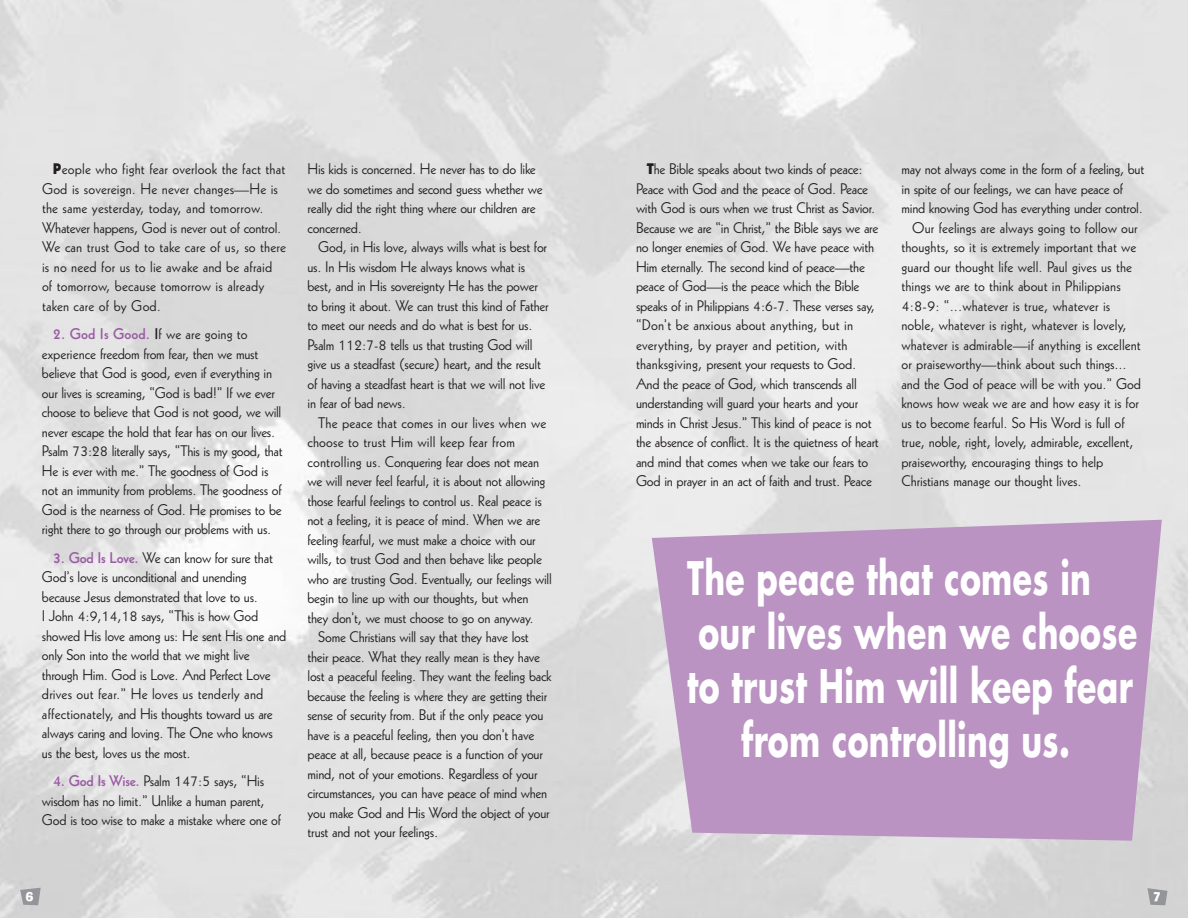
<style>
.page{position:relative;width:1188px;height:918px;background:#fff}
.page>*{position:absolute;margin:0;border:0;box-sizing:border-box;transform-origin:0 0}
.t1{font:700 45px "Futura";letter-spacing:.015em;color:#fff;scale:.7 1}
.t2{font:15px/19.5px "Geometric 231 BT Roman C";letter-spacing:-.015em;color:#231f20}
.t3{font:15px/19.5px "Geometric 231 BT Roman C";letter-spacing:.01em;color:#231f20}
.t4{font:15px "Geometric 231 BT Roman C";letter-spacing:.005em;color:#231f20}
.t5{font:12px "Ad Lib BT";color:#fff}
.s1{font-family:"Geometric 231 BT Heavy C"}
.s2{font-family:"Geometric 231 BT Bold C";color:#9b5ba5}
.s3{font-family:"Geometric 231 BT Bold C"}
</style>
<div class="page">
<svg style="left:1147px;top:888px;width:20px;height:17px"></svg>
<svg style="left:20px;top:888px;width:21px;height:17px"></svg>
<svg style="left:652px;top:520px;width:510px;height:321px;background:#be9bc6"></svg>
<p class="t3" style="left:42px;top:161px;width:246px;text-indent:11px"><span class="s1">P</span>eople who fight fear overlook the fact that God is sovereign. He never changes—He is the same yesterday, today, and tomorrow.<br>Whatever happens, God is never out of control.<br>We can trust God to take care of us, so there is no need for us to lie awake and be afraid of tomorrow, because tomorrow is already taken care of by God.</p>
<p class="t2" style="left:42px;top:326px;width:242px;text-indent:11px"><span class="s2">2. God Is Good.</span> <span class="s3">I</span>f we are going to experience freedom from fear, then we must believe that God is good, even if everything in our lives is screaming, “God is bad!” If we ever choose to believe that God is not good, we will never escape the hold that fear has on our lives.<br>Psalm 73:28 literally says, “This is my good, that He is ever with me.” The goodness of God is not an immunity from problems. The goodness of God is the nearness of God. He promises to be right there to go through our problems with us.</p>
<p class="t2" style="left:42px;top:550px;width:246px;text-indent:11px"><span class="s2">3. God Is Love.</span> We can know for sure that God’s love is unconditional and unending because Jesus demonstrated that love to us.<br>I John 4:9,14,18 says, “This is how God showed His love among us: He sent His one and only Son into the world that we might live through Him. God is Love. And Perfect Love drives out fear.” He loves us tenderly and affectionately, and His thoughts toward us are always caring and loving. The One who knows us the best, loves us the most.</p>
<p class="t2" style="left:42px;top:773px;width:241px;text-indent:11px"><span class="s2">4. God Is Wise.</span> Psalm 147:5 says, “His wisdom has no limit.” Unlike a human parent,<br>God is too wise to make a mistake where one of</p>
<p class="t5" style="left:26px;top:892px;width:10px">6</p>
<p class="t2" style="left:308px;top:161px;width:237px">His kids is concerned. He never has to do like we do sometimes and second guess whether we really did the right thing where our children are concerned.</p>
<p class="t2" style="left:308px;top:239px;width:243px;text-indent:11px">God, in His love, always wills what is best for us. In His wisdom He always knows what is best, and in His sovereignty He has the power to bring it about. We can trust this kind of Father to meet our needs and do what is best for us.<br>Psalm 112:7-8 tells us that trusting God will give us a steadfast (secure) heart, and the result of having a steadfast heart is that we will not live in fear of bad news.</p>
<p class="t3" style="left:318px;top:415px;width:229px">The peace that comes in our lives when we</p>
<p class="t3" style="left:308px;top:434px;width:209px">choose to trust Him will keep fear from</p>
<p class="t2" style="left:308px;top:454px;width:233px">controlling us. Conquering fear does not mean</p>
<p class="t2" style="left:308px;top:473px;width:240px">we will never feel fearful, it is about not allowing</p>
<p class="t2" style="left:308px;top:493px;width:236px">those fearful feelings to control us. Real peace is</p>
<p class="t2" style="left:308px;top:512px;width:234px">not a feeling, it is peace of mind. When we are</p>
<p class="t2" style="left:308px;top:532px;width:230px">feeling fearful, we must make a choice with our</p>
<p class="t2" style="left:308px;top:551px;width:236px">wills, to trust God and then behave like people</p>
<p class="t2" style="left:308px;top:571px;width:246px">who are trusting God. Eventually, our feelings will</p>
<p class="t2" style="left:308px;top:590px;width:222px">begin to line up with our thoughts, but when</p>
<p class="t2" style="left:308px;top:610px;width:228px">they don’t, we must choose to go on anyway.</p>
<p class="t2" style="left:318px;top:629px;width:212px">Some Christians will say that they have lost</p>
<p class="t2" style="left:308px;top:649px;width:234px">their peace. What they really mean is they have</p>
<p class="t2" style="left:308px;top:668px;width:246px">lost a peaceful feeling. They want the feeling back</p>
<p class="t2" style="left:308px;top:688px;width:241px">because the feeling is where they are getting their</p>
<p class="t2" style="left:308px;top:707px;width:237px">sense of security from. But if the only peace you</p>
<p class="t2" style="left:308px;top:727px;width:228px">have is a peaceful feeling, then you don’t have</p>
<p class="t2" style="left:308px;top:746px;width:237px">peace at all, because peace is a function of your</p>
<p class="t2" style="left:308px;top:766px;width:232px">mind, not of your emotions. Regardless of your</p>
<p class="t2" style="left:308px;top:785px;width:241px">circumstances, you can have peace of mind when</p>
<p class="t2" style="left:308px;top:805px;width:244px">you make God and His Word the object of your</p>
<p class="t2" style="left:308px;top:824px;width:132px">trust and not your feelings.</p>
<p class="t2" style="left:636px;top:161px;width:244px;text-indent:11px"><span class="s1">T</span>he Bible speaks about two kinds of peace:<br>Peace with God and the peace of God. Peace with God is ours when we trust Christ as Savior.<br>Because we are “in Christ,” the Bible says we are no longer enemies of God. We have peace with Him eternally. The second kind of peace—the peace of God—is the peace which the Bible speaks of in Philippians 4:6-7. These verses say, “Don’t be anxious about anything, but in everything, by prayer and petition, with thanksgiving, present your requests to God.<br>And the peace of God, which transcends all understanding will guard your hearts and your minds in Christ Jesus.” This kind of peace is not the absence of conflict. It is the quietness of heart and mind that comes when we take our fears to God in prayer in an act of faith and trust. Peace</p>
<p class="t2" style="left:902px;top:161px;width:244px">may not always come in the form of a feeling, but</p>
<p class="t2" style="left:902px;top:181px;width:223px">in spite of our feelings, we can have peace of</p>
<p class="t2" style="left:902px;top:200px;width:243px">mind knowing God has everything under control.</p>
<p class="t4" style="left:912px;top:222px;width:227px">Our feelings are always going to follow our</p>
<p class="t4" style="left:902px;top:242px;width:236px">thoughts, so it is extremely important that we</p>
<p class="t4" style="left:902px;top:261px;width:232px">guard our thought life well. Paul gives us the</p>
<p class="t4" style="left:902px;top:281px;width:221px">things we are to think about in Philippians</p>
<p class="t4" style="left:902px;top:300px;width:210px">4:8-9: “...whatever is true, whatever is</p>
<p class="t4" style="left:902px;top:320px;width:227px">noble, whatever is right, whatever is lovely,</p>
<p class="t4" style="left:902px;top:339px;width:241px">whatever is admirable—if anything is excellent</p>
<p class="t4" style="left:902px;top:359px;width:227px">or praiseworthy—think about such things...</p>
<p class="t2" style="left:902px;top:376px;width:241px">and the God of peace will be with you.” God</p>
<p class="t2" style="left:902px;top:395px;width:239px">knows how weak we are and how easy it is for</p>
<p class="t2" style="left:902px;top:415px;width:225px">us to become fearful. So His Word is full of</p>
<p class="t2" style="left:902px;top:434px;width:234px">true, noble, right, lovely, admirable, excellent,</p>
<p class="t2" style="left:902px;top:454px;width:203px">praiseworthy, encouraging things to help</p>
<p class="t2" style="left:902px;top:473px;width:182px">Christians manage our thought lives.</p>
<h1 class="t1" style="left:687px;top:558px;width:579px">The peace that comes in</h1>
<h1 class="t1" style="left:698px;top:612px;width:629px">our lives when we choose</h1>
<h1 class="t1" style="left:687px;top:666px;width:638px">to trust Him will keep fear</h1>
<h1 class="t1" style="left:741px;top:720px;width:471px">from controlling us.</h1>
<p class="t5" style="left:1150px;top:892px;width:15px">1 27</p>
</div>
